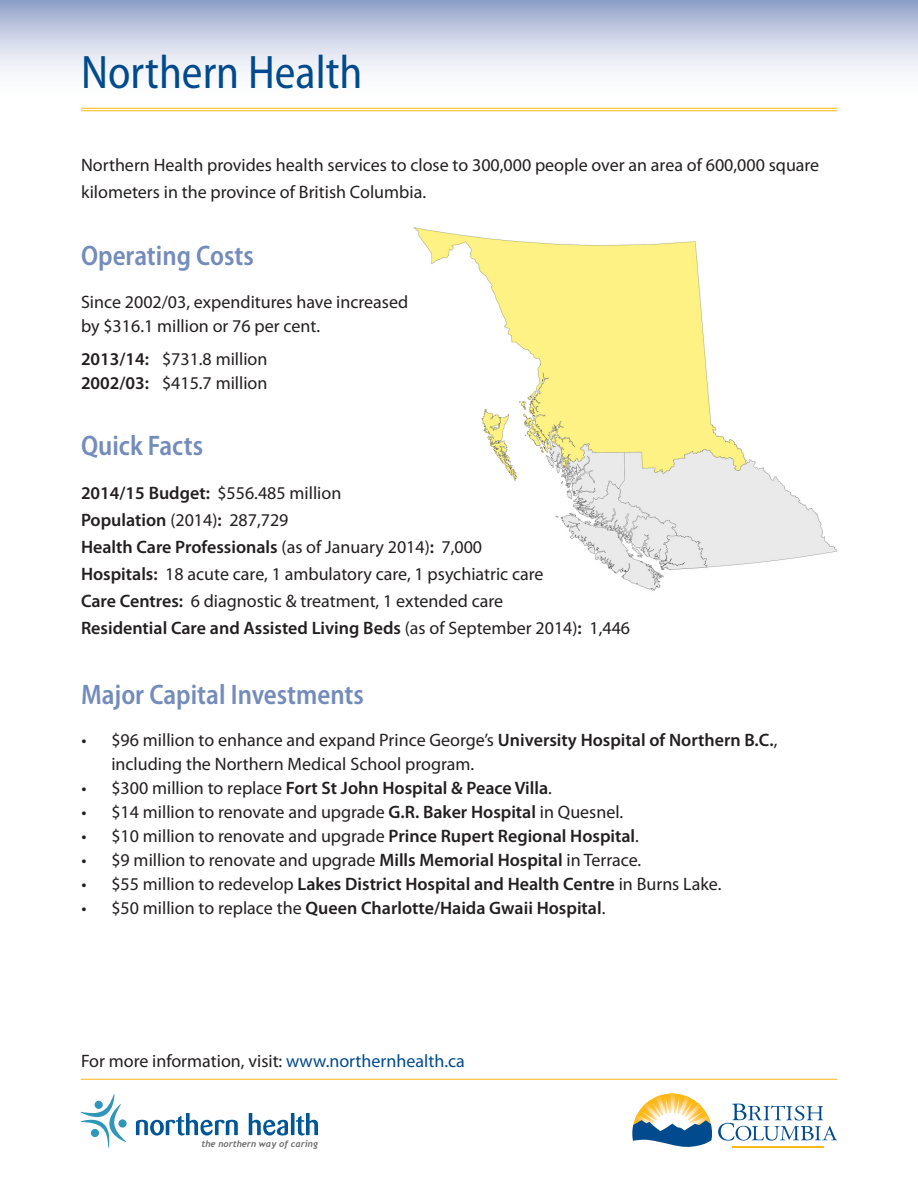
<style>
.page{position:relative;width:918px;height:1188px;background:#fff}
.page>*{position:absolute;margin:0;border:0;box-sizing:border-box;transform-origin:0 0}
.t1{font:semi-condensed 47.25px "Myriad Pro";color:#004a8d;scale:.95 1}
.t2{font:600 semi-condensed 28.35px "Myriad Pro";color:#748cbb;scale:.95 1}
.t3{font:18px/27px "Myriad Pro";color:#231f20}
.t4{font:600 18px "Myriad Pro";color:#231f20}
.t5{font:italic 700 9.15px "Trebuchet";color:#6c6d70}
.s1{font-weight:600}
.s2{font-weight:400}
.s3{color:#004a8d}
</style>
<div class="page">
<img style="left:413px;top:227px;width:425px;height:364px">
<svg style="left:0;top:0;width:918px;height:108px"></svg>
<hr style="left:81px;top:108px;width:756px;height:1px;background:#fcb814">
<hr style="left:81px;top:110px;width:756px;height:1px;background:#fcb814">
<hr style="left:732px;top:1146px;width:91px;height:2px;background:#fcb814">
<svg style="left:632px;top:1094px;width:80px;height:53px"></svg>
<svg style="left:718px;top:1104px;width:119px;height:37px"></svg>
<hr style="left:81px;top:1079px;width:756px;height:1px;background:#fcb814">
<svg style="left:136px;top:1113px;width:102px;height:23px"></svg>
<svg style="left:249px;top:1113px;width:39px;height:23px"></svg>
<hr style="left:291px;top:1113px;width:3px;height:22px;background:#015698">
<svg style="left:296px;top:1113px;width:22px;height:22px"></svg>
<svg style="left:81px;top:1094px;width:45px;height:54px"></svg>
<h1 class="t1" style="left:81px;top:46px;width:298px">Northern Health</h1>
<p class="t3" style="left:81px;top:151px;width:740px">Northern Health provides health services to close to 300,000 people over an area of 600,000 square kilometers in the province of British Columbia.</p>
<h2 class="t2" style="left:81px;top:240px;width:183px">Operating Costs</h2>
<p class="t3" style="left:81px;top:289px;width:329px;line-height:24px">Since 2002/03, expenditures have increased by $316.1 million or 76 per cent.</p>
<p class="t3" style="left:81px;top:346px;width:188px;line-height:24px"><span class="s1">2013/14:</span> $731.8 million<br><span class="s1">2002/03:</span> $415.7 million</p>
<h2 class="t2" style="left:81px;top:430px;width:130px">Quick Facts</h2>
<p class="t3" style="left:81px;top:480px;width:551px"><span class="s1">2014/15 Budget:</span> $556.485 million<br><span class="s1">Population</span> (2014)<span class="s1">:</span> 287,729<br><span class="s1">Health Care Professionals</span> (as of January 2014)<span class="s1">:</span> 7,000<br><span class="s1">Hospitals:</span> 18 acute care, 1 ambulatory care, 1 psychiatric care<br><span class="s1">Care Centres:</span> 6 diagnostic &amp; treatment, 1 extended care<br><span class="s1">Residential Care and Assisted Living Beds</span> (as of September 2014)<span class="s1">:</span> 1,446</p>
<h2 class="t2" style="left:81px;top:679px;width:299px">Major Capital Investments</h2>
<p class="t3" style="left:111px;top:728px;width:668px;line-height:24px;text-indent:-30px">• $96 million to enhance and expand Prince George’s <span class="s1">University Hospital of Northern B.C.</span>, including the Northern Medical School program.</p>
<p class="t4" style="left:81px;top:777px;width:472px"><span class="s2">• $300 million to replace</span> Fort St John Hospital &amp; Peace Villa<span class="s2">.</span></p>
<p class="t3" style="left:81px;top:798px;width:543px">• $14 million to renovate and upgrade <span class="s1">G.R. Baker Hospital</span> in Quesnel.</p>
<p class="t3" style="left:81px;top:822px;width:559px">• $10 million to renovate and upgrade <span class="s1">Prince Rupert Regional Hospital</span>.</p>
<p class="t3" style="left:81px;top:846px;width:562px">• $9 million to renovate and upgrade <span class="s1">Mills Memorial Hospital</span> in Terrace.</p>
<p class="t4" style="left:81px;top:873px;width:642px"><span class="s2">• $55 million to redevelop</span> Lakes District Hospital and Health Centre <span class="s2">in Burns Lake.</span></p>
<p class="t4" style="left:81px;top:897px;width:526px"><span class="s2">• $50 million to replace the</span> Queen Charlotte/Haida Gwaii Hospital<span class="s2">.</span></p>
<p class="t3" style="left:81px;top:1047px;width:385px">For more information, visit: <span class="s3">www.northernhealth.ca</span></p>
<p class="t5" style="left:201px;top:1139px;width:118px">the northern way of caring</p>
</div>
